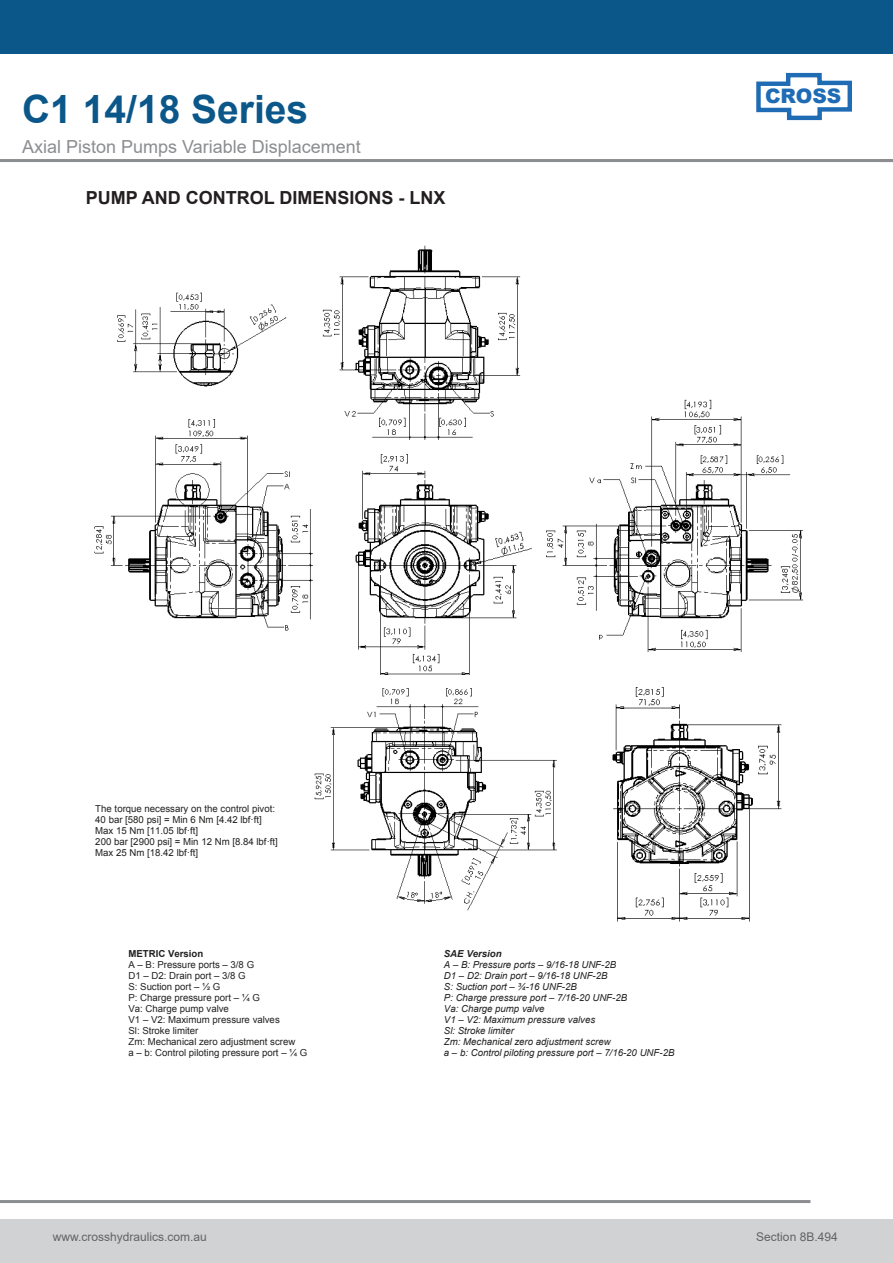
<style>
.page{position:relative;width:893px;height:1263px;background:#fff}
.page>*{position:absolute;margin:0;border:0;box-sizing:border-box;transform-origin:0 0}
.Blue_Header{font:700 39px "Arial";color:#0b578a}
.t1{font:900 19.95px "Arial";color:#1f6cb5}
.Grey_Header{font:18px "Arial";color:#8b8d90}
.t2{font:700 18px "Arial";color:#231f20}
.t3{font:12px "Arial";color:#636366}
.t4{font:9.6px/11.1px "Arial";color:#212120}
.t5{font:italic 9.6px/11.1px "Arial";color:#212120}
.s1{font-weight:700}
</style>
<div class="page">
<div style="left:0;top:0;width:893px;height:54px;background:#0b578a"></div>
<div style="left:0;top:1219px;width:893px;height:44px;background:#d1d2d4"></div>
<hr style="left:0;top:1200px;width:810px;height:3px;background:#8b8d90">
<svg style="left:756px;top:72px;width:96px;height:49px"></svg>
<hr style="left:0;top:159px;width:893px;height:3px;background:#8b8d90">
<img style="left:94px;top:245px;width:710px;height:430px">
<img style="left:314px;top:688px;width:243px;height:223px">
<img style="left:612px;top:687px;width:170px;height:235px">
<img style="left:94px;top:274px;width:204px;height:125px">
<p class="Blue_Header" style="left:22px;top:82px;width:288px">C1 14/18 Series</p>
<p class="Grey_Header" style="left:22px;top:134px;width:340px">Axial Piston Pumps Variable Displacement</p>
<p class="t2" style="left:86px;top:185px;width:361px">PUMP AND CONTROL DIMENSIONS - LNX</p>
<h2 class="t1" style="left:765px;top:82px;width:78px">CROSS</h2>
<p class="t4" style="left:95px;top:803px;width:184px">The torque necessary on the control pivot:<br>40 bar [580 psi] = Min 6 Nm [4.42 lbf·ft] Max 15 Nm [11.05 lbf·ft]<br>200 bar [2900 psi] = Min 12 Nm [8.84 lbf·ft] Max 25 Nm [18.42 lbf·ft]</p>
<p class="t4" style="left:128px;top:948px;width:181px"><span class="s1">METRIC Version<br></span>A – B: Pressure ports – 3/8 G<br>D1 – D2: Drain port – 3/8 G<br>S: Suction port – ½ G<br>P: Charge pressure port – ¼ G<br>Va: Charge pump valve<br>V1 – V2: Maximum pressure valves<br>Sl: Stroke limiter<br>Zm: Mechanical zero adjustment screw<br>a – b: Control piloting pressure port – ¼ G</p>
<p class="t5" style="left:444px;top:948px;width:232px"><span class="s1">SAE Version<br></span>A – B: Pressure ports – 9/16-18 UNF-2B<br>D1 – D2: Drain port – 9/16-18 UNF-2B<br>S: Suction port – ¾-16 UNF-2B<br>P: Charge pressure port – 7/16-20 UNF-2B<br>Va: Charge pump valve<br>V1 – V2: Maximum pressure valves<br>Sl: Stroke limiter<br>Zm: Mechanical zero adjustment screw<br>a – b: Control piloting pressure port – 7/16-20 UNF-2B</p>
<p class="t3" style="left:53px;top:1228px;width:156px">www.crosshydraulics.com.au</p>
<p class="t3" style="left:756px;top:1228px;width:83px">Section 8B.494</p>
</div>
